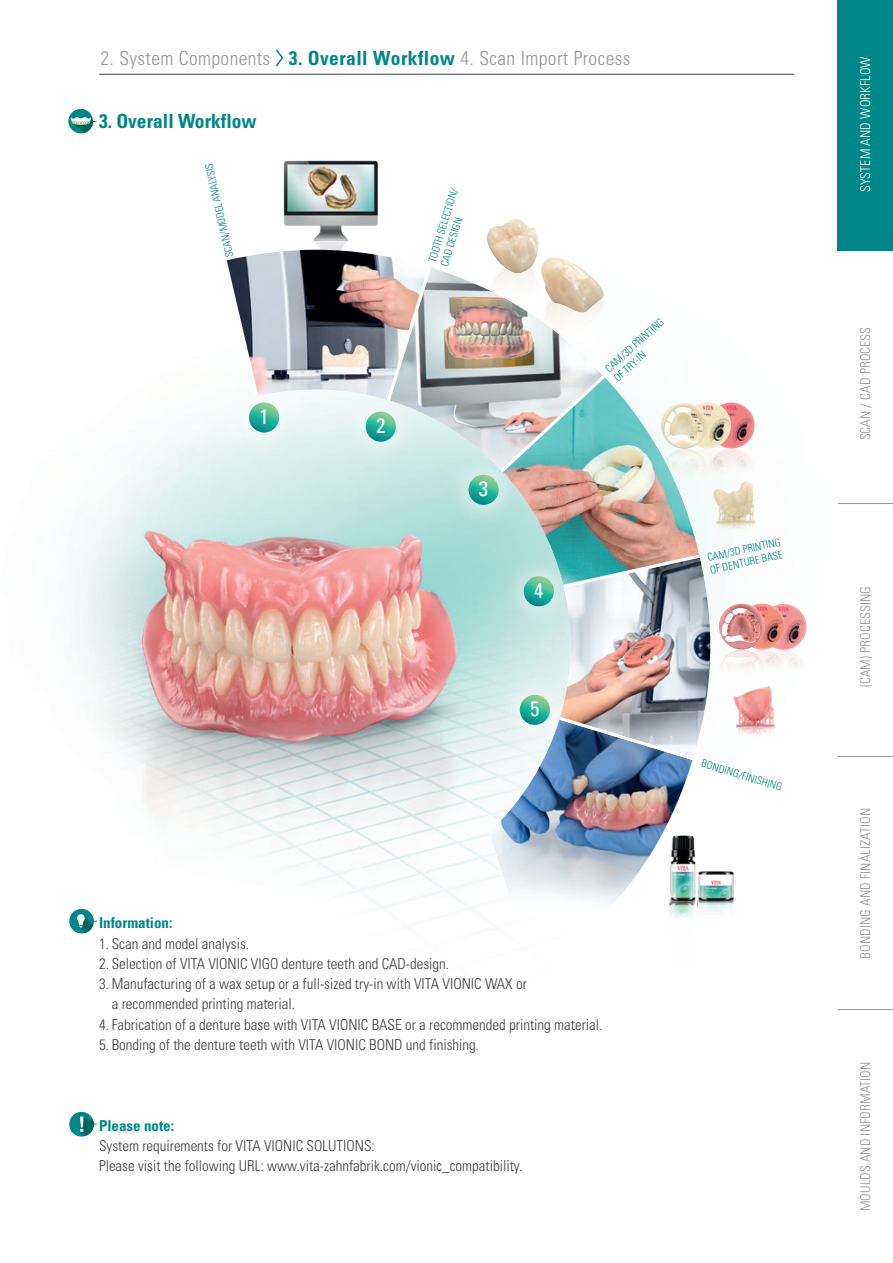
<style>
.page{position:relative;width:893px;height:1263px;background:#fff}
.page>*{position:absolute;margin:0;border:0;box-sizing:border-box;transform-origin:0 0}
.t1{font:condensed 20.85px "Univers LT Std";color:#fff}
.t2{font:300 condensed 19.5px "Univers LT Std";letter-spacing:.02em;color:#939598}
.t3{font:700 condensed 19.5px "Univers LT Std";color:#008687}
.t4{font:300 condensed 15px/20.2px "Univers LT Std";color:#3e3e3f}
.t5{font:700 condensed 15px "Univers LT Std";color:#008687}
.t6{font:300 condensed 13.5px "Univers LT Std";letter-spacing:.01em;color:#939598}
.t7{font:300 condensed 13.5px "Univers LT Std";letter-spacing:.01em;color:#fff}
.t8{font:300 condensed 10.65px/12.8px "Univers LT Std";color:#008687}
.s1{font-weight:700;color:#008687}
</style>
<div class="page">
<img style="left:69px;top:0;width:824px;height:1137px">
<div style="left:838px;top:0;width:55px;height:250px;background:#008687"></div>
<hr style="left:838px;top:1009px;width:55px;height:1px;background:#939598">
<hr style="left:838px;top:756px;width:55px;height:1px;background:#939598">
<hr style="left:838px;top:503px;width:55px;height:1px;background:#939598">
<div style="left:69px;top:909px;width:25px;height:24px;background:#008687;border-radius:50%"></div>
<svg style="left:77px;top:914px;width:20px;height:19px"></svg>
<div style="left:69px;top:1112px;width:25px;height:24px;background:#008687;border-radius:50%"></div>
<svg style="left:80px;top:1116px;width:17px;height:20px"></svg>
<div style="left:68px;top:109px;width:25px;height:24px;background:#008687;border-radius:50%"></div>
<svg style="left:68px;top:117px;width:28px;height:16px"></svg>
<hr style="left:99px;top:74px;width:695px;height:1px;background:#3e3e3f">
<svg style="left:274px;top:48px;width:10px;height:20px"></svg>
<img style="left:263px;top:128px;width:131px;height:116px">
<img style="left:732px;top:402px;width:23px;height:73px">
<img style="left:716px;top:402px;width:16px;height:73px">
<img style="left:486px;top:219px;width:53px;height:25px">
<img style="left:697px;top:919px;width:37px;height:66px">
<img style="left:649px;top:933px;width:48px;height:64px">
<img style="left:716px;top:805px;width:34px;height:114px">
<img style="left:786px;top:604px;width:21px;height:92px">
<img style="left:765px;top:603px;width:21px;height:79px">
<img style="left:719px;top:603px;width:46px;height:92px">
<img style="left:716px;top:475px;width:49px;height:63px">
<img style="left:728px;top:682px;width:60px;height:63px">
<img style="left:221px;top:244px;width:495px;height:689px">
<h2 class="t2" style="left:101px;top:47px;width:531px">2. System Components <span class="s1">3. Overall Workflow</span> 4. Scan Import Process</h2>
<h2 class="t3" style="left:99px;top:110px;width:159px">3. Overall Workflow</h2>
<p class="t8" style="left:224px;top:258px;width:97px;rotate:-103deg">SCAN/MODEL ANALYSIS</p>
<h1 class="t1" style="left:259px;top:403px;width:11px">1</h1>
<p class="t8" style="left:426px;top:260px;width:78px;rotate:-73deg">TOOTH SELECTION/<br>CAD DESIGN</p>
<h1 class="t1" style="left:376px;top:413px;width:11px">2</h1>
<h1 class="t1" style="left:479px;top:476px;width:11px">3</h1>
<h1 class="t1" style="left:534px;top:577px;width:11px">4</h1>
<p class="t8" style="left:603px;top:365px;width:76px;rotate:-42deg">CAM/3D PRINTING<br>OF TRY-IN</p>
<p class="t8" style="left:706px;top:551px;width:76px;rotate:-12deg">CAM/3D PRINTING<br>OF DENTURE BASE</p>
<h1 class="t1" style="left:530px;top:696px;width:11px">5</h1>
<p class="t8" style="left:704px;top:757px;width:85px;rotate:17deg">BONDING/FINISHING</p>
<p class="t5" style="left:99px;top:914px;width:75px">Information:</p>
<p class="t4" style="left:99px;top:933px;width:152px">1. Scan and model analysis.</p>
<p class="t4" style="left:99px;top:953px;width:352px">2. Selection of VITA VIONIC VIGO denture teeth and CAD-design.</p>
<p class="t4" style="left:112px;top:974px;width:417px;text-indent:-13px">3. Manufacturing of a wax setup or a full-sized try-in with VITA VIONIC WAX or a recommended printing material.</p>
<p class="t4" style="left:99px;top:1014px;width:505px">4. Fabrication of a denture base with VITA VIONIC BASE or a recommended printing material.</p>
<p class="t4" style="left:99px;top:1034px;width:382px">5. Bonding of the denture teeth with VITA VIONIC BOND und finishing.</p>
<p class="t5" style="left:99px;top:1116px;width:76px">Please note:</p>
<p class="t4" style="left:99px;top:1136px;width:425px">System requirements for VITA VIONIC SOLUTIONS:<br>Please visit the following URL: www.vita-zahnfabrik.com/vionic_compatibility.</p>
<p class="t7" style="left:857px;top:192px;width:137px;rotate:-90deg">SYSTEM AND WORKFLOW</p>
<p class="t6" style="left:857px;top:440px;width:115px;rotate:-90deg">SCAN / CAD PROCESS</p>
<p class="t6" style="left:857px;top:687px;width:103px;rotate:-90deg">(CAM) PROCESSING</p>
<p class="t6" style="left:857px;top:959px;width:152px;rotate:-90deg">BONDING AND FINALIZATION</p>
<p class="t6" style="left:857px;top:1211px;width:151px;rotate:-90deg">MOULDS AND INFORMATION</p>
</div>
